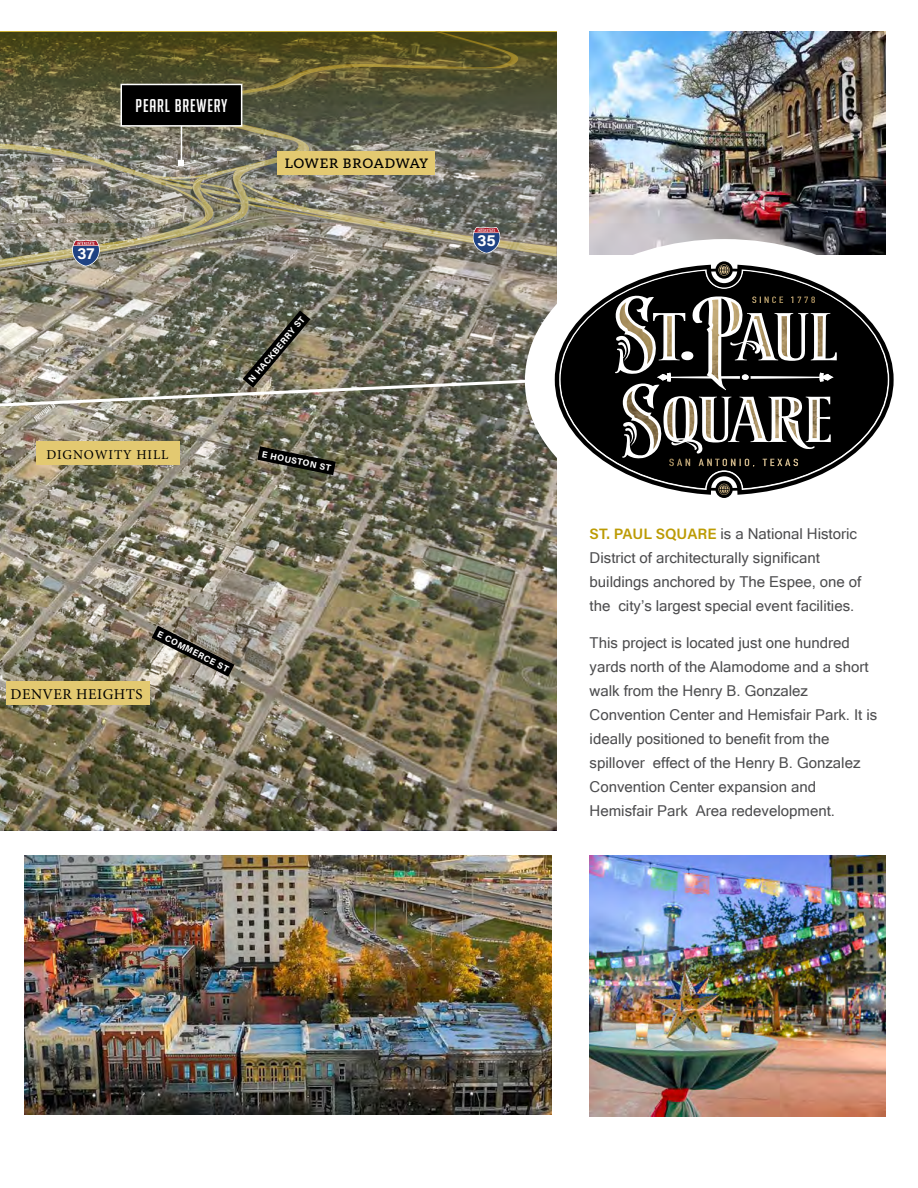
<style>
.page{position:relative;width:918px;height:1188px;background:#fff}
.page>*{position:absolute;margin:0;border:0;box-sizing:border-box;transform-origin:0 0}
.t1{font:18px "Big Noodle Titling";letter-spacing:.05em;color:#fff}
.t2{font:700 16.2px "Acumin Pro";color:#fff}
.t3{font:15px/24px "Microsoft Sans Serif";color:#4d4d4f}
.t4{font:15px "Minion Pro";letter-spacing:.03em;color:#000}
.t5{font:500 13.5px "Circe Slab A";letter-spacing:.06em;color:#000}
.t6{font:500 13.5px "Circe Slab A";letter-spacing:.04em;color:#000}
.t7{font:13.5px "Minion Pro";letter-spacing:.06em;color:#000}
.t8{font:700 9px "Acumin Pro";color:#fff}
.s1{font-family:"Acumin Pro";font-weight:600;color:#bc9b04}
</style>
<div class="page">
<svg style="left:0;top:523px;width:557px;height:306px;background:#786f57"></svg>
<img style="left:0;top:266px;width:525px;height:559px">
<img style="left:25px;top:855px;width:526px;height:259px">
<img style="left:590px;top:32px;width:295px;height:207px">
<img style="left:590px;top:855px;width:295px;height:261px">
<svg style="left:152px;top:626px;width:82px;height:51px;background:#79746a"></svg>
<svg style="left:0;top:311px;width:525px;height:103px;background:#827f6f"></svg>
<svg style="left:257px;top:446px;width:79px;height:29px;background:#3d3c30"></svg>
<div style="left:6px;top:681px;width:143px;height:24px;background:#e3c971"></div>
<svg style="left:525px;top:239px;width:361px;height:284px"></svg>
<svg style="left:555px;top:265px;width:339px;height:230px"></svg>
<svg style="left:559px;top:269px;width:330px;height:221px"></svg>
<svg style="left:561px;top:271px;width:326px;height:217px;fill:#000"></svg>
<svg style="left:607px;top:289px;width:230px;height:170px"></svg>
<img style="left:619px;top:264px;width:196px;height:116px">
<svg style="left:708px;top:481px;width:31px;height:17px"></svg>
<svg style="left:708px;top:261px;width:31px;height:18px"></svg>
<img style="left:0;top:32px;width:557px;height:234px">
<div style="left:36px;top:441px;width:144px;height:24px;background:#e3c971"></div>
<p class="t1" style="left:136px;top:96px;width:93px">PEARL BREWERY</p>
<p class="t6" style="left:285px;top:156px;width:145px">LOWER BROADWAY</p>
<p class="t2" style="left:77px;top:242px;width:19px">37</p>
<p class="t5" style="left:45px;top:441px;width:131px">DIGNOWITY HILL</p>
<p class="t7" style="left:46px;top:445px;width:123px">DIGNOWITY HILL</p>
<p class="t8" style="left:245px;top:377px;width:84px;rotate:-50deg">N HACKBERRY ST</p>
<p class="t8" style="left:264px;top:447px;width:72px;rotate:12deg">E HOUSTON ST</p>
<p class="t2" style="left:477px;top:229px;width:20px">35</p>
<p class="t4" style="left:11px;top:684px;width:134px">DENVER HEIGHTS</p>
<p class="t8" style="left:161px;top:628px;width:80px;rotate:27deg">E COMMERCE ST</p>
<p class="t3" style="left:590px;top:521px;width:273px"><span class="s1">ST. PAUL SQUARE</span> is a National Historic District of architecturally significant buildings anchored by The Espee, one of the city’s largest special event facilities.</p>
<p class="t3" style="left:590px;top:631px;width:289px">This project is located just one hundred yards north of the Alamodome and a short walk from the Henry B. Gonzalez Convention Center and Hemisfair Park. It is ideally positioned to benefit from the spillover effect of the Henry B. Gonzalez Convention Center expansion and Hemisfair Park Area redevelopment.</p>
</div>
